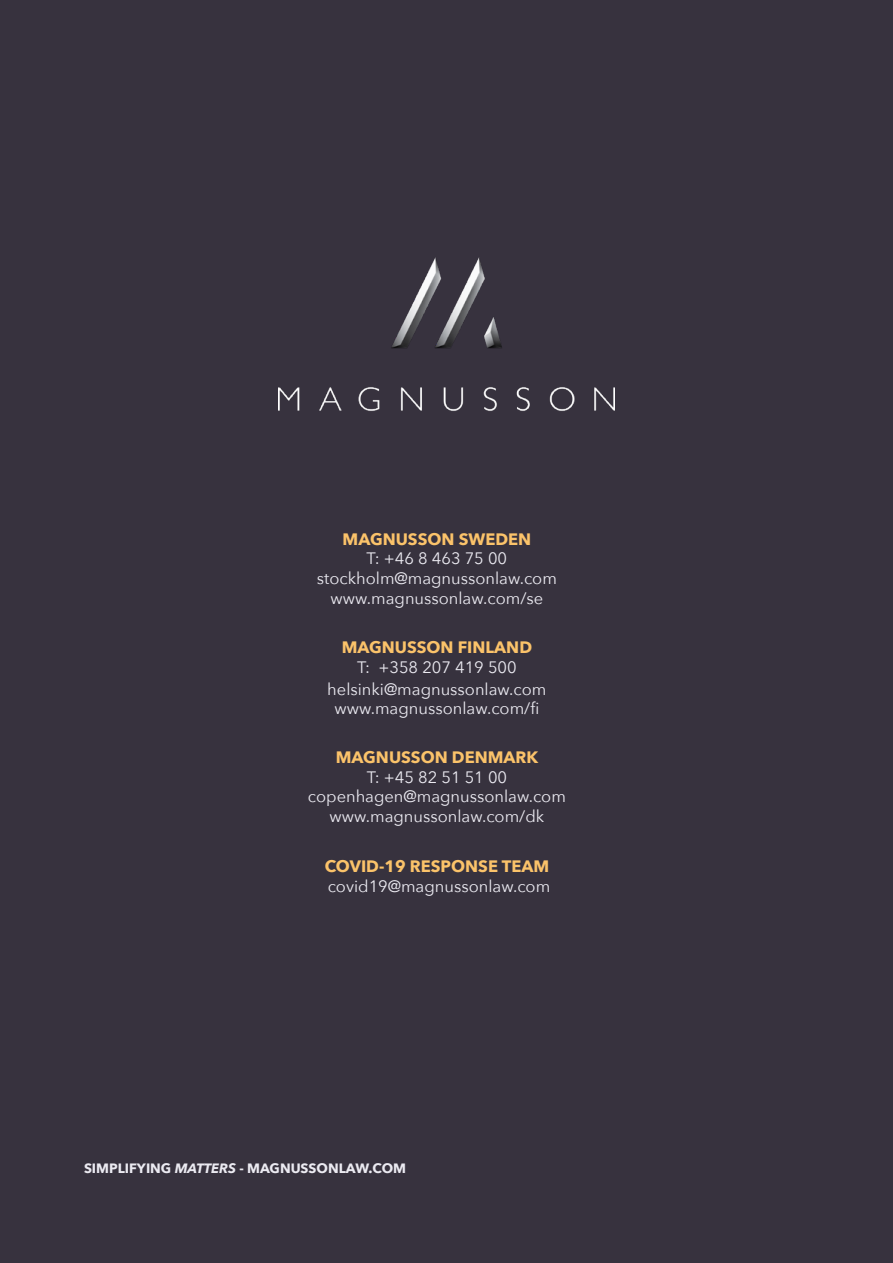
<style>
.page{position:relative;width:893px;height:1263px;background:#37323e}
.page>*{position:absolute;margin:0;border:0;box-sizing:border-box;transform-origin:0 0}
.t1{font:16.5px/19.8px "Avenir Next";color:#ebeaf1;text-align:center}
.t2{font:700 16.5px "Avenir Next";color:#fbc36a}
.t3{font:700 13.5px "Avenir Next";color:#ebeaf1}
.s1{font-style:italic}
</style>
<div class="page">
<img style="left:279px;top:257px;width:335px;height:154px">
<p class="t2" style="left:343px;top:525px;width:190px">MAGNUSSON SWEDEN</p>
<p class="t1" style="left:317px;top:548px;width:242px">T: +46 8 463 75 00 stockholm@magnussonlaw.com www.magnussonlaw.com/se</p>
<p class="t2" style="left:342px;top:633px;width:192px">MAGNUSSON FINLAND</p>
<p class="t1" style="left:327px;top:656px;width:221px;line-height:21.6px">T: +358 207 419 500 helsinki@magnussonlaw.com</p>
<p class="t1" style="left:334px;top:698px;width:206px">www.magnussonlaw.com/fi</p>
<p class="t2" style="left:336px;top:743px;width:204px">MAGNUSSON DENMARK</p>
<p class="t1" style="left:308px;top:766px;width:260px">T: +45 82 51 51 00 copenhagen@magnussonlaw.com www.magnussonlaw.com/dk</p>
<p class="t2" style="left:325px;top:852px;width:226px">COVID-19 RESPONSE TEAM</p>
<p class="t1" style="left:328px;top:875px;width:224px">covid19@magnussonlaw.com</p>
<p class="t3" style="left:84px;top:1156px;width:324px">SIMPLIFYING <span class="s1">MATTERS</span> - MAGNUSSONLAW.COM</p>
</div>
